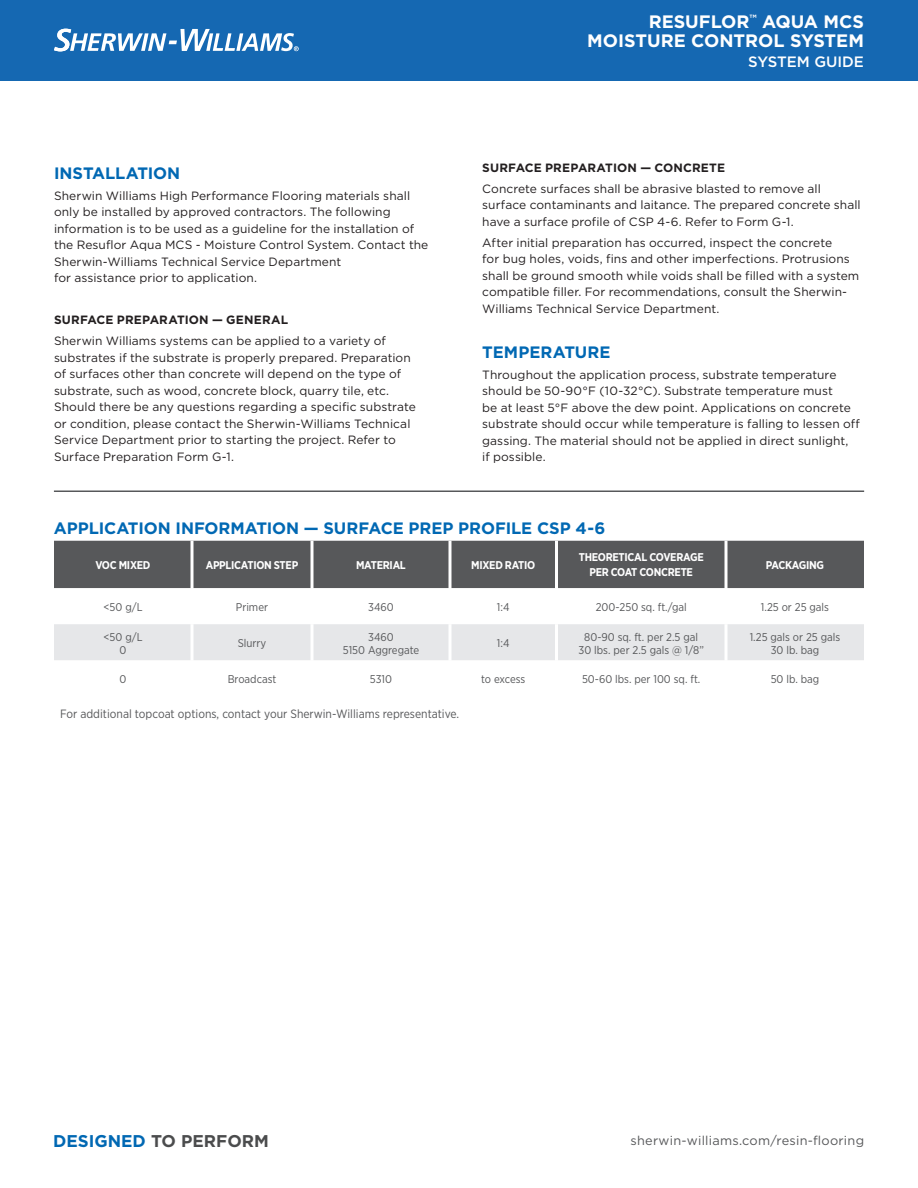
<style>
.page{position:relative;width:918px;height:1188px;background:#fff}
.page>*{position:absolute;margin:0;border:0;box-sizing:border-box;transform-origin:0 0}
.Backside_Product_Des{font:700 18px/19.5px "Gotham";color:#fff;text-align:right}
.t1{font:700 16.95px "Gotham";color:#4b4c4d}
.Paragraph{font:700 16.5px "Gotham";color:#0168b3}
.Backside_Product_Des-2{font:500 15px "Gotham";color:#fff}
.t2{font:12.75px "Gotham";letter-spacing:.02em;color:#57585a}
.Paragraph-2{font:12px/16.5px "Gotham";letter-spacing:.005em;color:#231f20}
.Product_Description{font:12px "Gotham Narrow";color:#57585a}
.Paragraph-3{font:700 12px "Gotham";letter-spacing:.01em;color:#231f20}
.Product_Description-2{font:11.25px/13.5px "Gotham Narrow";color:#57585a;text-align:center}
.Product_Description-3{font:700 11.25px/15px "Gotham Narrow";letter-spacing:-.025em;color:#fff;text-align:center}
.s1{color:#0168b3}
</style>
<div class="page">
<div style="left:54px;top:541px;width:810px;height:47px;background:#57585a"></div>
<div style="left:54px;top:624px;width:810px;height:36px;background:#e6e7e9"></div>
<svg style="left:448px;top:541px;width:4px;height:47px"></svg>
<hr style="left:555px;top:541px;width:3px;height:47px;background:#fff">
<hr style="left:448px;top:624px;width:4px;height:36px;background:#f7f7f8">
<hr style="left:555px;top:624px;width:3px;height:36px;background:#fff">
<svg style="left:724px;top:541px;width:4px;height:47px"></svg>
<hr style="left:724px;top:624px;width:4px;height:36px;background:#f7f7f8">
<svg style="left:310px;top:541px;width:4px;height:47px"></svg>
<hr style="left:310px;top:624px;width:4px;height:36px;background:#f7f7f8">
<svg style="left:190px;top:541px;width:4px;height:47px"></svg>
<hr style="left:190px;top:624px;width:4px;height:36px;background:#f7f7f8">
<div style="left:0;top:0;width:918px;height:80px;background:#1568b2"></div>
<hr style="left:54px;top:490px;width:810px;height:2px;background:#57585a">
<svg style="left:54px;top:29px;width:245px;height:22px"></svg>
<p class="Paragraph" style="left:54px;top:162px;width:128px">INSTALLATION</p>
<p class="Paragraph-2" style="left:54px;top:187px;width:376px">Sherwin Williams High Performance Flooring materials shall only be installed by approved contractors. The following information is to be used as a guideline for the installation of the Resuflor Aqua MCS - Moisture Control System. Contact the Sherwin-Williams Technical Service Department<br>for assistance prior to application.</p>
<p class="Paragraph-3" style="left:54px;top:312px;width:236px">SURFACE PREPARATION — GENERAL</p>
<p class="Paragraph-2" style="left:54px;top:333px;width:363px">Sherwin Williams systems can be applied to a variety of substrates if the substrate is properly prepared. Preparation of surfaces other than concrete will depend on the type of substrate, such as wood, concrete block, quarry tile, etc.<br>Should there be any questions regarding a specific substrate or condition, please contact the Sherwin-Williams Technical Service Department prior to starting the project. Refer to Surface Preparation Form G-1.</p>
<p class="Backside_Product_Des" style="left:587px;top:12px;width:278px">RESUFLOR<sup>™</sup> AQUA MCS<br>MOISTURE CONTROL SYSTEM</p>
<p class="Backside_Product_Des-2" style="left:748px;top:52px;width:117px">SYSTEM GUIDE</p>
<p class="Paragraph-3" style="left:482px;top:159px;width:244px">SURFACE PREPARATION — CONCRETE</p>
<p class="Paragraph-2" style="left:482px;top:180px;width:380px">Concrete surfaces shall be abrasive blasted to remove all surface contaminants and laitance. The prepared concrete shall have a surface profile of CSP 4-6. Refer to Form G-1.</p>
<p class="Paragraph-2" style="left:482px;top:234px;width:379px">After initial preparation has occurred, inspect the concrete<br>for bug holes, voids, fins and other imperfections. Protrusions shall be ground smooth while voids shall be filled with a system compatible filler. For recommendations, consult the Sherwin-Williams Technical Service Department.</p>
<p class="Paragraph" style="left:482px;top:341px;width:130px">TEMPERATURE</p>
<p class="Paragraph-2" style="left:482px;top:366px;width:379px">Throughout the application process, substrate temperature should be 50-90°F (10-32°C). Substrate temperature must<br>be at least 5°F above the dew point. Applications on concrete substrate should occur while temperature is falling to lessen off gassing. The material should not be applied in direct sunlight,<br>if possible.</p>
<p class="Paragraph" style="left:54px;top:517px;width:553px">APPLICATION INFORMATION — SURFACE PREP PROFILE CSP 4-6</p>
<p class="Product_Description-3" style="left:95px;top:557px;width:57px">VOC MIXED</p>
<p class="Product_Description-3" style="left:206px;top:557px;width:94px">APPLICATION STEP</p>
<p class="Product_Description-3" style="left:356px;top:557px;width:51px">MATERIAL</p>
<p class="Product_Description-3" style="left:471px;top:557px;width:66px">MIXED RATIO</p>
<p class="Product_Description-3" style="left:579px;top:550px;width:127px">THEORETICAL COVERAGE<br>PER COAT CONCRETE</p>
<p class="Product_Description-3" style="left:766px;top:557px;width:60px">PACKAGING</p>
<p class="Product_Description-2" style="left:103px;top:601px;width:41px">&lt;50 g/L</p>
<p class="Product_Description-2" style="left:236px;top:601px;width:34px">Primer</p>
<p class="Product_Description-2" style="left:368px;top:601px;width:27px">3460</p>
<p class="Product_Description-2" style="left:497px;top:601px;width:14px">1:4</p>
<p class="Product_Description-2" style="left:596px;top:601px;width:93px">200-250 sq. ft./gal</p>
<p class="Product_Description-2" style="left:761px;top:601px;width:70px">1.25 or 25 gals</p>
<p class="Product_Description-2" style="left:103px;top:630px;width:41px">&lt;50 g/L<br>0</p>
<p class="Product_Description-2" style="left:238px;top:637px;width:30px">Slurry</p>
<p class="Product_Description-2" style="left:343px;top:630px;width:78px">3460<br>5150 Aggregate</p>
<p class="Product_Description-2" style="left:497px;top:637px;width:14px">1:4</p>
<p class="Product_Description-2" style="left:579px;top:630px;width:127px">80-90 sq. ft. per 2.5 gal<br>30 lbs. per 2.5 gals @ 1/8”</p>
<p class="Product_Description-2" style="left:750px;top:630px;width:92px">1.25 gals or 25 gals<br>30 lb. bag</p>
<p class="Product_Description-2" style="left:120px;top:673px;width:8px">0</p>
<p class="Product_Description-2" style="left:228px;top:673px;width:50px">Broadcast</p>
<p class="Product_Description-2" style="left:370px;top:673px;width:24px">5310</p>
<p class="Product_Description-2" style="left:481px;top:673px;width:46px">to excess</p>
<p class="Product_Description-2" style="left:582px;top:673px;width:120px">50-60 lbs. per 100 sq. ft.</p>
<p class="Product_Description-2" style="left:771px;top:673px;width:50px">50 lb. bag</p>
<p class="Product_Description" style="left:60px;top:706px;width:401px">For additional topcoat options, contact your Sherwin-Williams representative.</p>
<p class="t1" style="left:53px;top:1129px;width:217px"><span class="s1">DESIGNED</span> TO PERFORM</p>
<p class="t2" style="left:631px;top:1132px;width:235px">sherwin-williams.com/resin-flooring</p>
</div>
